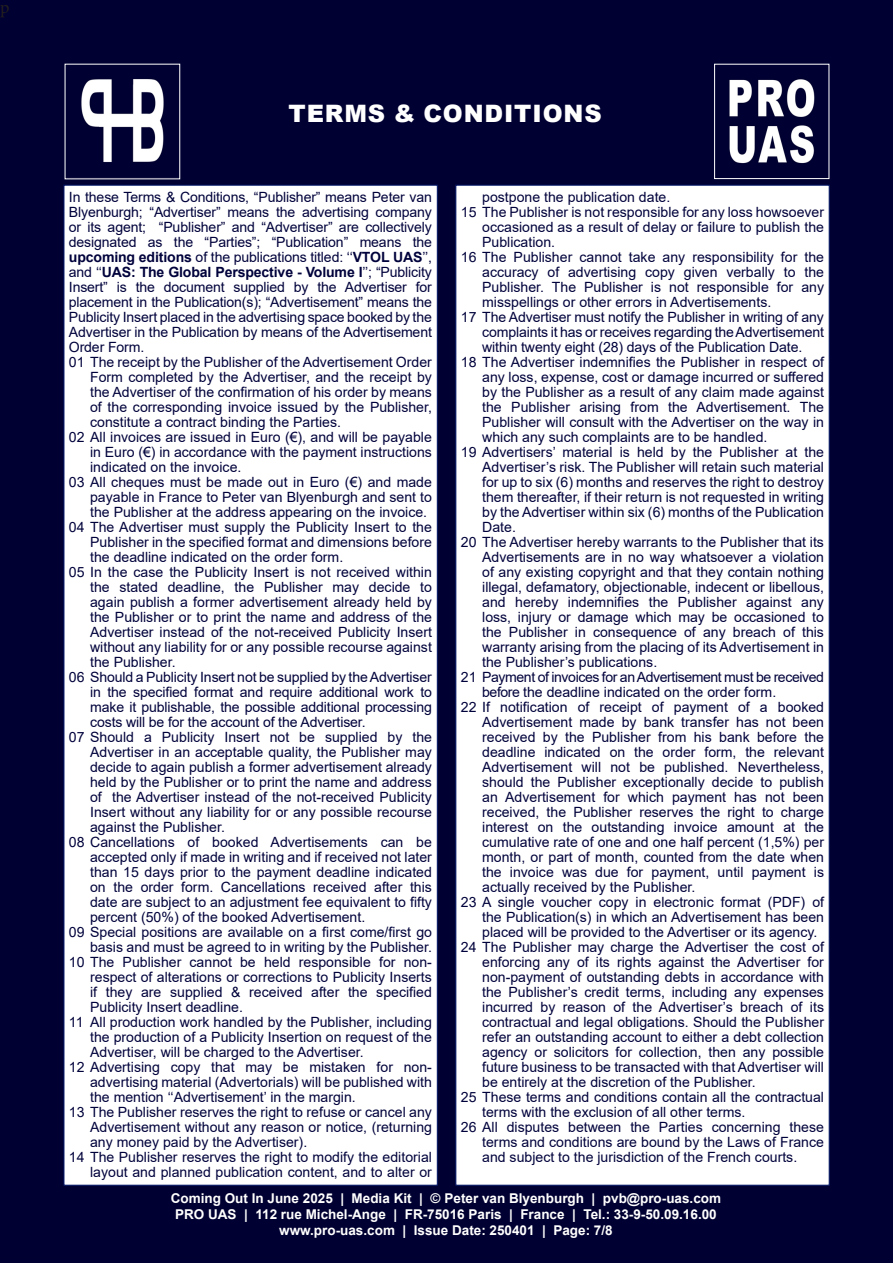
<style>
.page{position:relative;width:893px;height:1263px;background:#000032}
.page>*{position:absolute;margin:0;border:0;box-sizing:border-box;transform-origin:0 0}
.t1{font:900 24px "Arial";letter-spacing:.035em;color:#fff}
.t2{font:18px "Minion Pro";color:#231f20}
.t3{font:14.1px/15px "Arial";color:#00023b;text-align:justify}
.t4{font:14.1px/15px "Arial";letter-spacing:-.03em;color:#00023b}
.t5{font:700 13.5px/16.2px "Arial";color:#fff;text-align:center}
.s1{font-weight:700}
</style>
<div class="page">
<div style="left:456px;top:185px;width:373px;height:1000px;background:#fff"></div>
<div style="left:64px;top:185px;width:373px;height:1000px;background:#fff"></div>
<img style="left:729px;top:79px;width:86px;height:85px">
<div style="left:714px;top:64px;width:115px;height:115px;border:1px solid #fff"></div>
<img style="left:81px;top:79px;width:83px;height:83px">
<p class="t2" style="left:0;top:-5px;width:11px">p</p>
<p class="t1" style="left:289px;top:96px;width:315px">TERMS &amp; CONDITIONS</p>
<p class="t3" style="left:69px;top:190px;width:365px">In these Terms &amp; Conditions, “Publisher” means Peter van Blyenburgh; “Advertiser” means the advertising company or its agent; “Publisher” and “Advertiser” are collectively designated as the “Parties”; “Publication” means the <span class="s1">upcoming editions</span> of the publications titled: ‘‘<span class="s1">VTOL UAS</span>’’, and ‘‘<span class="s1">UAS: The Global Perspective - Volume I</span>’’; “Publicity Insert” is the document supplied by the Advertiser for placement in the Publication(s); “Advertisement” means the Publicity Insert placed in the advertising space booked by the Advertiser in the Publication by means of the Advertisement Order Form.</p>
<p class="t3" style="left:90px;top:355px;width:343px;text-indent:-21px">01 The receipt by the Publisher of the Advertisement Order Form completed by the Advertiser, and the receipt by the Advertiser of the confirmation of his order by means of the corresponding invoice issued by the Publisher, constitute a contract binding the Parties.</p>
<p class="t3" style="left:90px;top:430px;width:343px;text-indent:-21px">02 All invoices are issued in Euro (€), and will be payable in Euro (€) in accordance with the payment instructions indicated on the invoice.</p>
<p class="t3" style="left:90px;top:475px;width:343px;text-indent:-21px">03 All cheques must be made out in Euro (€) and made payable in France to Peter van Blyenburgh and sent to the Publisher at the address appearing on the invoice.</p>
<p class="t3" style="left:90px;top:520px;width:343px;text-indent:-21px">04 The Advertiser must supply the Publicity Insert to the Publisher in the specified format and dimensions before the deadline indicated on the order form.</p>
<p class="t3" style="left:90px;top:565px;width:343px;text-indent:-21px">05 In the case the Publicity Insert is not received within the stated deadline, the Publisher may decide to again publish a former advertisement already held by the Publisher or to print the name and address of the Advertiser instead of the not-received Publicity Insert without any liability for or any possible recourse against the Publisher.</p>
<p class="t3" style="left:90px;top:670px;width:343px;text-indent:-21px">06 Should a Publicity Insert not be supplied by the Advertiser in the specified format and require additional work to make it publishable, the possible additional processing costs will be for the account of the Advertiser.</p>
<p class="t3" style="left:90px;top:730px;width:343px;text-indent:-21px">07 Should a Publicity Insert not be supplied by the Advertiser in an acceptable quality, the Publisher may decide to again publish a former advertisement already held by the Publisher or to print the name and address of the Advertiser instead of the not-received Publicity Insert without any liability for or any possible recourse against the Publisher.</p>
<p class="t3" style="left:90px;top:835px;width:343px;text-indent:-21px">08 Cancellations of booked Advertisements can be accepted only if made in writing and if received not later than 15 days prior to the payment deadline indicated on the order form. Cancellations received after this date are subject to an adjustment fee equivalent to fifty percent (50%) of the booked Advertisement.</p>
<p class="t3" style="left:69px;top:925px;width:365px;text-align:right">09 Special positions are available on a first come/first go basis and must be agreed to in writing by the Publisher.</p>
<p class="t3" style="left:90px;top:955px;width:343px;text-indent:-21px">10 The Publisher cannot be held responsible for non&shy;respect of alterations or corrections to Publicity Inserts if they are supplied &amp; received after the specified Publicity Insert deadline.</p>
<p class="t3" style="left:90px;top:1015px;width:343px;text-indent:-21px">11 All production work handled by the Publisher, including the production of a Publicity Insertion on request of the Advertiser, will be charged to the Advertiser.</p>
<p class="t3" style="left:90px;top:1060px;width:343px;text-indent:-21px">12 Advertising copy that may be mistaken for non&shy;advertising material (Advertorials) will be published with the mention ‘‘Advertisement’ in the margin.</p>
<p class="t3" style="left:90px;top:1105px;width:343px;text-indent:-21px">13 The Publisher reserves the right to refuse or cancel any Advertisement without any reason or notice, (returning any money paid by the Advertiser).</p>
<p class="t3" style="left:69px;top:1150px;width:365px;text-align:right">14 The Publisher reserves the right to modify the editorial layout and planned publication content, and to alter or</p>
<p class="t3" style="left:482px;top:190px;width:190px">postpone the publication date.</p>
<p class="t3" style="left:482px;top:205px;width:343px;text-indent:-21px">15 The Publisher is not responsible for any loss howsoever occasioned as a result of delay or failure to publish the Publication.</p>
<p class="t3" style="left:482px;top:250px;width:343px;text-indent:-21px">16 The Publisher cannot take any responsibility for the accuracy of advertising copy given verbally to the Publisher. The Publisher is not responsible for any misspellings or other errors in Advertisements.</p>
<p class="t3" style="left:482px;top:310px;width:343px;text-indent:-21px">17 The Advertiser must notify the Publisher in writing of any complaints it has or receives regarding the Advertisement within twenty eight (28) days of the Publication Date.</p>
<p class="t3" style="left:482px;top:355px;width:343px;text-indent:-21px">18 The Advertiser indemnifies the Publisher in respect of any loss, expense, cost or damage incurred or suffered by the Publisher as a result of any claim made against the Publisher arising from the Advertisement. The Publisher will consult with the Advertiser on the way in which any such complaints are to be handled.</p>
<p class="t3" style="left:482px;top:445px;width:343px;text-indent:-21px">19 Advertisers’ material is held by the Publisher at the Advertiser’s risk. The Publisher will retain such material for up to six (6) months and reserves the right to destroy them thereafter, if their return is not requested in writing by the Advertiser within six (6) months of the Publication Date.</p>
<p class="t3" style="left:482px;top:535px;width:343px;text-indent:-21px">20 The Advertiser hereby warrants to the Publisher that its Advertisements are in no way whatsoever a violation of any existing copyright and that they contain nothing illegal, defamatory, objectionable, indecent or libellous, and hereby indemnifies the Publisher against any loss, injury or damage which may be occasioned to the Publisher in consequence of any breach of this warranty arising from the placing of its Advertisement in the Publisher’s publications.</p>
<p class="t4" style="left:482px;top:670px;width:343px;text-indent:-21px">21 Payment of invoices for an Advertisement must be received before the deadline indicated on the order form.</p>
<p class="t3" style="left:482px;top:700px;width:343px;text-indent:-21px">22 If notification of receipt of payment of a booked Advertisement made by bank transfer has not been received by the Publisher from his bank before the deadline indicated on the order form, the relevant Advertisement will not be published. Nevertheless, should the Publisher exceptionally decide to publish an Advertisement for which payment has not been received, the Publisher reserves the right to charge interest on the outstanding invoice amount at the cumulative rate of one and one half percent (1,5%) per month, or part of month, counted from the date when the invoice was due for payment, until payment is actually received by the Publisher.</p>
<p class="t3" style="left:482px;top:895px;width:343px;text-indent:-21px">23 A single voucher copy in electronic format (PDF) of the Publication(s) in which an Advertisement has been placed will be provided to the Advertiser or its agency.</p>
<p class="t3" style="left:482px;top:940px;width:343px;text-indent:-21px">24 The Publisher may charge the Advertiser the cost of enforcing any of its rights against the Advertiser for non-payment of outstanding debts in accordance with the Publisher’s credit terms, including any expenses incurred by reason of the Advertiser’s breach of its contractual and legal obligations. Should the Publisher refer an outstanding account to either a debt collection agency or solicitors for collection, then any possible future business to be transacted with that Advertiser will be entirely at the discretion of the Publisher.</p>
<p class="t3" style="left:482px;top:1090px;width:343px;text-indent:-21px">25 These terms and conditions contain all the contractual terms with the exclusion of all other terms.</p>
<p class="t3" style="left:482px;top:1120px;width:343px;text-indent:-21px">26 All disputes between the Parties concerning these terms and conditions are bound by the Laws of France and subject to the jurisdiction of the French courts.</p>
<p class="t5" style="left:171px;top:1190px;width:552px">Coming Out In June 2025 | Media Kit | © Peter van Blyenburgh | pvb@pro-uas.com<br>PRO UAS | 112 rue Michel-Ange | FR-75016 Paris | France | Tel.: 33-9-50.09.16.00 www.pro-uas.com | Issue Date: 250401 | Page: 7/8</p>
<p class="t5" style="left:175px;top:1194px;width:544px">2023 Media Kit | Electronic UAS Publications | © Blyenburgh<br>PRO-UAS | 112 rue Michel-Ange | FR-75016 Paris | France | Tel.: 33-9-50.09.16.00<br>Issue Date: 230927 - Page: 7/8</p>
</div>
